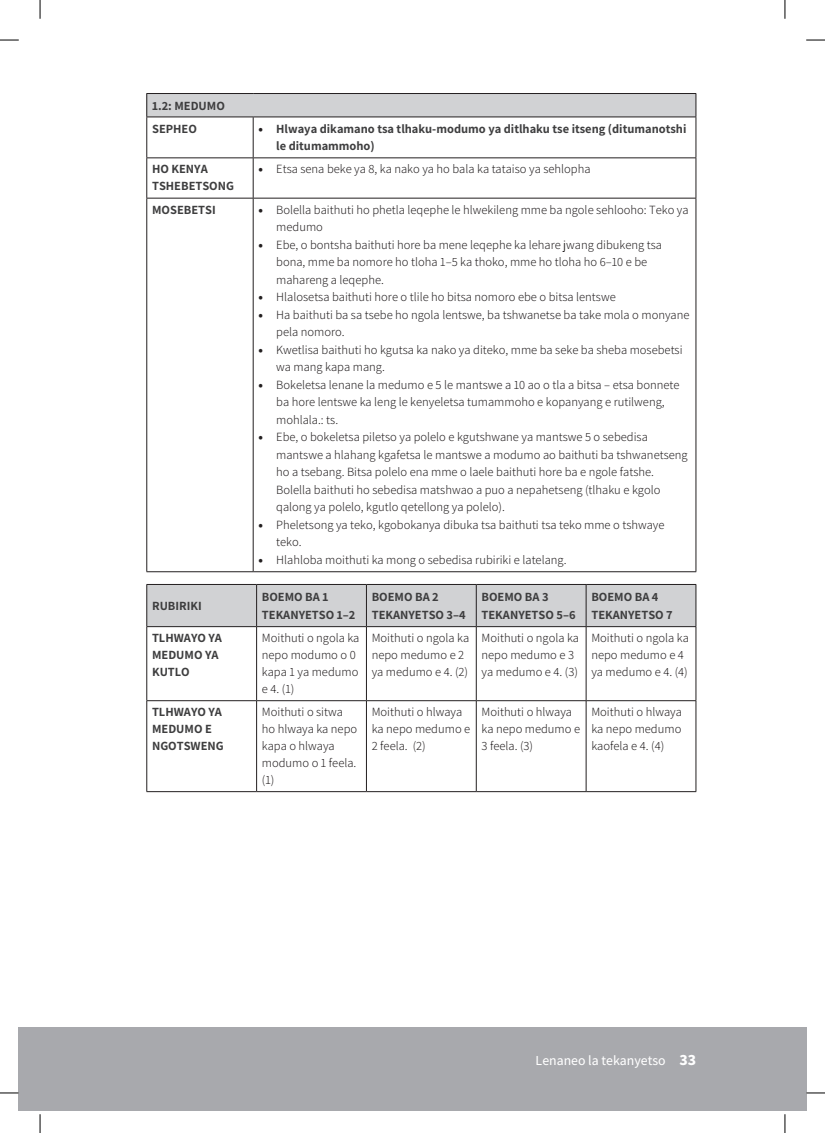
<style>
.page{position:relative;width:825px;height:1133px;background:#fff}
.page>*{position:absolute;margin:0;border:0;box-sizing:border-box;transform-origin:0 0}
.t1{font:500 13.75px "Assistant";color:#fff}
.t2{font:300 12.5px/16.9px "Assistant";color:#231f20}
.t3{font:700 12.5px/16.9px "Assistant";color:#3e3e3f}
.s1{font-weight:800;color:#231f20}
.s2{font-weight:800}
.s3{font-family:"Noto Sans JP";font-weight:900}
</style>
<div class="page">
<div style="left:40px;top:1027px;width:765px;height:83px;background:#a8a9ad"></div>
<div style="left:19px;top:1027px;width:21px;height:83px;background:#a8a9ad"></div>
<div style="left:147px;top:93px;width:548px;height:24px;background:#d1d2d4"></div>
<svg style="left:147px;top:118px;width:548px;height:453px"></svg>
<hr style="left:253px;top:117px;width:1px;height:40px;background:#231f20">
<hr style="left:146px;top:157px;width:107px;height:1px;background:#231f20">
<hr style="left:253px;top:157px;width:443px;height:1px;background:#231f20">
<hr style="left:253px;top:158px;width:1px;height:40px;background:#231f20">
<hr style="left:146px;top:198px;width:107px;height:1px;background:#231f20">
<hr style="left:253px;top:198px;width:443px;height:1px;background:#231f20">
<hr style="left:253px;top:198px;width:1px;height:373px;background:#231f20">
<hr style="left:146px;top:117px;width:1px;height:40px;background:#231f20">
<hr style="left:695px;top:117px;width:1px;height:40px;background:#231f20">
<hr style="left:146px;top:158px;width:1px;height:40px;background:#231f20">
<hr style="left:695px;top:158px;width:1px;height:40px;background:#231f20">
<hr style="left:146px;top:198px;width:1px;height:373px;background:#231f20">
<hr style="left:695px;top:198px;width:1px;height:373px;background:#231f20">
<hr style="left:146px;top:571px;width:107px;height:1px;background:#231f20">
<hr style="left:253px;top:571px;width:443px;height:1px;background:#231f20">
<hr style="left:146px;top:93px;width:107px;height:1px;background:#231f20">
<svg style="left:146px;top:94px;width:1px;height:23px"></svg>
<hr style="left:253px;top:93px;width:443px;height:1px;background:#231f20">
<svg style="left:695px;top:94px;width:1px;height:23px"></svg>
<hr style="left:146px;top:117px;width:107px;height:1px;background:#231f20">
<hr style="left:253px;top:117px;width:443px;height:1px;background:#231f20">
<div style="left:147px;top:585px;width:548px;height:41px;background:#d1d2d4"></div>
<svg style="left:147px;top:627px;width:548px;height:164px"></svg>
<hr style="left:366px;top:584px;width:1px;height:42px;background:#231f20">
<hr style="left:475px;top:584px;width:1px;height:42px;background:#231f20">
<hr style="left:585px;top:584px;width:1px;height:42px;background:#231f20">
<hr style="left:256px;top:627px;width:1px;height:73px;background:#231f20">
<hr style="left:366px;top:627px;width:1px;height:73px;background:#231f20">
<hr style="left:475px;top:627px;width:1px;height:73px;background:#231f20">
<hr style="left:585px;top:627px;width:1px;height:73px;background:#231f20">
<hr style="left:256px;top:701px;width:1px;height:90px;background:#231f20">
<hr style="left:366px;top:701px;width:1px;height:90px;background:#231f20">
<hr style="left:475px;top:701px;width:1px;height:90px;background:#231f20">
<hr style="left:585px;top:701px;width:1px;height:90px;background:#231f20">
<hr style="left:146px;top:627px;width:1px;height:73px;background:#231f20">
<hr style="left:695px;top:627px;width:1px;height:73px;background:#231f20">
<hr style="left:146px;top:700px;width:110px;height:1px;background:#231f20">
<hr style="left:146px;top:701px;width:1px;height:90px;background:#231f20">
<hr style="left:256px;top:700px;width:110px;height:1px;background:#231f20">
<hr style="left:366px;top:700px;width:110px;height:1px;background:#231f20">
<hr style="left:476px;top:700px;width:109px;height:1px;background:#231f20">
<hr style="left:585px;top:700px;width:111px;height:1px;background:#231f20">
<hr style="left:695px;top:701px;width:1px;height:90px;background:#231f20">
<hr style="left:146px;top:791px;width:110px;height:1px;background:#231f20">
<hr style="left:256px;top:791px;width:110px;height:1px;background:#231f20">
<hr style="left:366px;top:791px;width:110px;height:1px;background:#231f20">
<hr style="left:476px;top:791px;width:109px;height:1px;background:#231f20">
<hr style="left:585px;top:791px;width:111px;height:1px;background:#231f20">
<hr style="left:256px;top:584px;width:1px;height:42px;background:#231f20">
<hr style="left:146px;top:584px;width:110px;height:1px;background:#231f20">
<hr style="left:146px;top:584px;width:1px;height:42px;background:#231f20">
<hr style="left:256px;top:584px;width:110px;height:1px;background:#231f20">
<hr style="left:366px;top:584px;width:110px;height:1px;background:#231f20">
<hr style="left:476px;top:584px;width:109px;height:1px;background:#231f20">
<hr style="left:585px;top:584px;width:111px;height:1px;background:#231f20">
<hr style="left:695px;top:584px;width:1px;height:42px;background:#231f20">
<hr style="left:146px;top:626px;width:110px;height:1px;background:#231f20">
<hr style="left:256px;top:626px;width:110px;height:1px;background:#231f20">
<hr style="left:366px;top:626px;width:110px;height:1px;background:#231f20">
<hr style="left:476px;top:626px;width:109px;height:1px;background:#231f20">
<hr style="left:585px;top:626px;width:111px;height:1px;background:#231f20">
<svg style="left:0;top:39px;width:19px;height:2px"></svg>
<svg style="left:806px;top:39px;width:18px;height:2px"></svg>
<svg style="left:0;top:1092px;width:19px;height:1px"></svg>
<svg style="left:805px;top:1092px;width:19px;height:1px"></svg>
<svg style="left:39px;top:0;width:2px;height:19px"></svg>
<svg style="left:39px;top:1114px;width:2px;height:18px"></svg>
<svg style="left:784px;top:0;width:1px;height:19px"></svg>
<svg style="left:784px;top:1114px;width:1px;height:18px"></svg>
<p class="t3" style="left:152px;top:94px;width:74px;line-height:22.8px">1.2: MEDUMO<br>SEPHEO</p>
<p class="t3" style="left:276px;top:119px;width:411px;line-height:17.5px;text-indent:-18px"><span class="s1">•</span> Hlwaya dikamano tsa tlhaku-modumo ya ditlhaku tse itseng (ditumanotshi le ditumammoho)</p>
<p class="t3" style="left:152px;top:160px;width:83px">HO KENYA<br>TSHEBETSONG</p>
<p class="t2" style="left:258px;top:160px;width:333px"><span class="s2">•</span> Etsa sena beke ya 8, ka nako ya ho bala ka tataiso ya sehlopha</p>
<p class="t3" style="left:152px;top:201px;width:65px">MOSEBETSI</p>
<p class="t2" style="left:276px;top:200px;width:413px;line-height:17.5px;text-indent:-18px"><span class="s2">•</span> Bolella baithuti ho phetla leqephe le hlwekileng mme ba ngole sehlooho: Teko ya medumo</p>
<p class="t2" style="left:276px;top:235px;width:387px;line-height:17.5px;text-indent:-18px"><span class="s2">•</span> Ebe, o bontsha baithuti hore ba mene leqephe ka lehare jwang dibukeng tsa bona, mme ba nomore ho tloha 1–5 ka thoko, mme ho tloha ho 6–10 e be mahareng a leqephe.</p>
<p class="t2" style="left:258px;top:288px;width:358px"><span class="s2">•</span> Hlalosetsa baithuti hore o tlile ho bitsa nomoro ebe o bitsa lentswe</p>
<p class="t2" style="left:276px;top:305px;width:414px;line-height:17.5px;text-indent:-18px"><span class="s2">•</span> Ha baithuti ba sa tsebe ho ngola lentswe, ba tshwanetse ba take mola o monyane pela nomoro.</p>
<p class="t2" style="left:276px;top:340px;width:407px;line-height:17.5px;text-indent:-18px"><span class="s2">•</span> Kwetlisa baithuti ho kgutsa ka nako ya diteko, mme ba seke ba sheba mosebetsi wa mang kapa mang.</p>
<p class="t2" style="left:276px;top:375px;width:404px;line-height:17.5px;text-indent:-18px"><span class="s2">•</span> Bokeletsa lenane la medumo e 5 le mantswe a 10 ao o tla a bitsa – etsa bonnete ba hore lentswe ka leng le kenyeletsa tumammoho e kopanyang e rutilweng, mohlala.: ts.</p>
<p class="t2" style="left:276px;top:428px;width:413px;line-height:17.5px;text-indent:-18px"><span class="s2">•</span> Ebe, o bokeletsa piletso ya polelo e kgutshwane ya mantswe 5 o sebedisa mantswe a hlahang kgafetsa le mantswe a modumo ao baithuti ba tshwanetseng ho a tsebang. Bitsa polelo ena mme o laele baithuti hore ba e ngole fatshe.<br>Bolella baithuti ho sebedisa matshwao a puo a nepahetseng (tlhaku e kgolo qalong ya polelo, kgutlo qetellong ya polelo).</p>
<p class="t2" style="left:276px;top:515px;width:389px;line-height:17.5px;text-indent:-18px"><span class="s2">•</span> Pheletsong ya teko, kgobokanya dibuka tsa baithuti tsa teko mme o tshwaye teko.</p>
<p class="t2" style="left:258px;top:550px;width:309px"><span class="s2">•</span> Hlahloba moithuti ka mong o sebedisa rubiriki e latelang.</p>
<p class="t3" style="left:152px;top:597px;width:51px">RUBIRIKI</p>
<p class="t3" style="left:262px;top:586px;width:95px;line-height:18.8px">BOEMO BA 1<br>TEKANYETSO 1–2</p>
<p class="t3" style="left:371px;top:586px;width:95px;line-height:18.8px">BOEMO BA 2<br>TEKANYETSO 3–4</p>
<p class="t3" style="left:481px;top:586px;width:95px;line-height:18.8px">BOEMO BA 3<br>TEKANYETSO 5–6</p>
<p class="t3" style="left:591px;top:586px;width:83px;line-height:18.8px">BOEMO BA 4<br>TEKANYETSO 7</p>
<p class="t3" style="left:152px;top:629px;width:71px">TLHWAYO YA<br>MEDUMO YA<br>KUTLO</p>
<p class="t2" style="left:262px;top:629px;width:99px">Moithuti o ngola ka nepo modumo o 0 kapa 1 ya medumo e 4. (1)</p>
<p class="t2" style="left:371px;top:629px;width:99px">Moithuti o ngola ka nepo medumo e 2 ya medumo e 4. (2)</p>
<p class="t2" style="left:481px;top:629px;width:99px">Moithuti o ngola ka nepo medumo e 3 ya medumo e 4. (3)</p>
<p class="t2" style="left:591px;top:629px;width:99px">Moithuti o ngola ka nepo medumo e 4 ya medumo e 4. (4)</p>
<p class="t3" style="left:152px;top:703px;width:73px">TLHWAYO YA<br>MEDUMO E<br>NGOTSWENG</p>
<p class="t2" style="left:262px;top:703px;width:97px">Moithuti o sitwa ho hlwaya ka nepo kapa o hlwaya modumo o 1 feela. (1)</p>
<p class="t2" style="left:371px;top:703px;width:100px">Moithuti o hlwaya ka nepo medumo e<br>2 feela. (2)</p>
<p class="t2" style="left:481px;top:703px;width:100px">Moithuti o hlwaya ka nepo medumo e<br>3 feela. (3)</p>
<p class="t2" style="left:591px;top:703px;width:92px;text-align:justify">Moithuti o hlwaya ka nepo medumo kaofela e 4. (4)</p>
<p class="t1" style="left:535px;top:1050px;width:162px">Lenaneo la tekanyetso <span class="s3">33</span></p>
</div>
